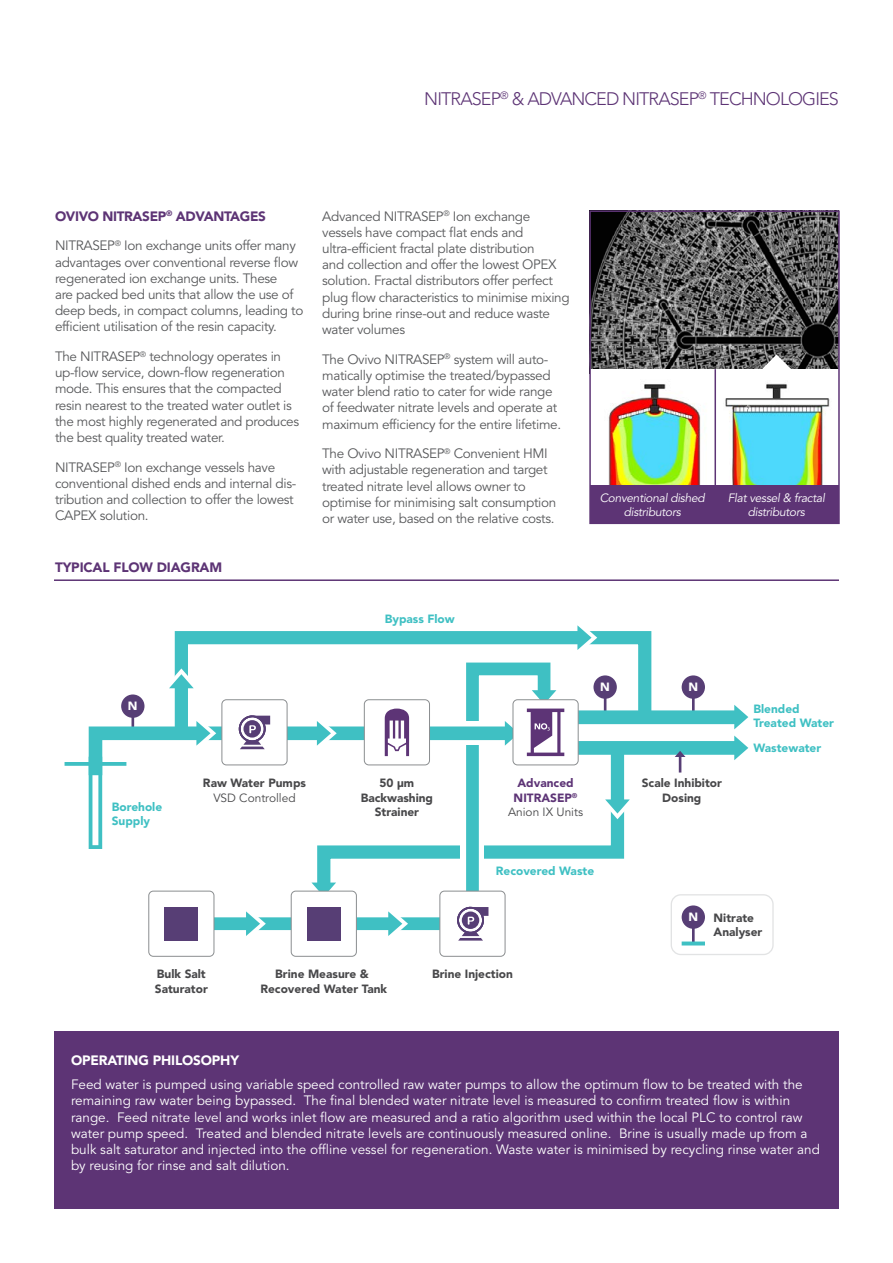
<style>
.page{position:relative;width:893px;height:1263px;background:#fff}
.page>*{position:absolute;margin:0;border:0;box-sizing:border-box;transform-origin:0 0}
.t1{font:300 18px "Avenir LT Std";letter-spacing:-.05em;color:#5d3475}
.t2{font:13.5px/16.2px "Avenir LT Std";letter-spacing:-.025em;color:#58595b}
.t3{font:13.5px/16.2px "Avenir LT Std";color:#fff}
.t4{font:900 13.5px "Avenir LT Std";letter-spacing:-.025em;color:#5d3475}
.t5{font:900 13.5px "Avenir LT Std";letter-spacing:-.01em;color:#fff}
.t6{font:italic 12px/14.4px "Avenir LT Std";letter-spacing:-.025em;color:#fff;text-align:center}
.t7{font:900 11.85px/14.5px "Avenir LT Std";color:#48484a;text-align:center}
.t8{font:900 11.85px/14.5px "Avenir LT Std";color:#3fc0c3}
.t9{font:900 11.85px/14.5px "Avenir LT Std";color:#5d3476;text-align:center}
.t10{font:11.85px "Avenir LT Std";color:#48484a}
.t11{font:900 11.85px "Avenir LT Std";color:#fff}
.s1{font-weight:400;color:#48484a}
</style>
<div class="page">
<hr style="left:54px;top:579px;width:785px;height:2px;background:#5d3475">
<img style="left:592px;top:213px;width:245px;height:156px">
<div style="left:54px;top:1032px;width:785px;height:177px;background:#5d3475"></div>
<hr style="left:679px;top:747px;width:2px;height:25px;background:#573e75">
<hr style="left:692px;top:693px;width:3px;height:21px;background:#573e75">
<div style="left:682px;top:675px;width:23px;height:24px;background:#573e75;border-radius:50%"></div>
<hr style="left:692px;top:923px;width:3px;height:21px;background:#573e75">
<div style="left:682px;top:905px;width:23px;height:24px;background:#573e75;border-radius:50%"></div>
<div style="left:121px;top:694px;width:23px;height:24px;background:#573e75;border-radius:50%"></div>
<svg style="left:439px;top:755px;width:186px;height:199px"></svg>
<svg style="left:169px;top:765px;width:388px;height:171px"></svg>
<div style="left:546px;top:710px;width:192px;height:14px;background:#3fc0c3"></div>
<svg style="left:682px;top:941px;width:23px;height:4px"></svg>
<div style="left:546px;top:741px;width:192px;height:14px;background:#3fc0c3"></div>
<svg style="left:169px;top:631px;width:489px;height:114px"></svg>
<div style="left:222px;top:700px;width:65px;height:65px;background:#fff;border-radius:5px"></div>
<div style="left:222px;top:699px;width:65px;height:66px;border:1px solid #8b8e90;border-radius:5px"></div>
<div style="left:364px;top:700px;width:65px;height:65px;background:#fff;border-radius:5px"></div>
<div style="left:364px;top:699px;width:66px;height:66px;border:1px solid #8b8e90;border-radius:5px"></div>
<svg style="left:246px;top:911px;width:20px;height:25px"></svg>
<svg style="left:388px;top:911px;width:20px;height:25px"></svg>
<svg style="left:605px;top:799px;width:25px;height:20px"></svg>
<svg style="left:675px;top:751px;width:10px;height:6px"></svg>
<svg style="left:311px;top:882px;width:25px;height:9px"></svg>
<svg style="left:169px;top:668px;width:25px;height:20px"></svg>
<svg style="left:577px;top:625px;width:20px;height:25px"></svg>
<svg style="left:734px;top:705px;width:14px;height:24px"></svg>
<svg style="left:734px;top:735px;width:14px;height:25px"></svg>
<div style="left:149px;top:891px;width:65px;height:65px;background:#fff;border-radius:5px"></div>
<div style="left:148px;top:891px;width:66px;height:66px;border:1px solid #8b8e90;border-radius:5px"></div>
<div style="left:513px;top:700px;width:65px;height:65px;background:#fff;border-radius:5px"></div>
<div style="left:513px;top:699px;width:65px;height:66px;border:1px solid #8b8e90;border-radius:5px"></div>
<svg style="left:527px;top:690px;width:37px;height:66px"></svg>
<div style="left:165px;top:907px;width:33px;height:33px;background:#573e75"></div>
<div style="left:291px;top:891px;width:65px;height:65px;background:#fff;border-radius:5px"></div>
<div style="left:291px;top:891px;width:66px;height:66px;border:1px solid #8b8e90;border-radius:5px"></div>
<div style="left:307px;top:907px;width:33px;height:33px;background:#573e75"></div>
<div style="left:440px;top:891px;width:65px;height:65px;background:#fff;border-radius:5px"></div>
<div style="left:440px;top:891px;width:65px;height:66px;border:1px solid #8b8e90;border-radius:5px"></div>
<svg style="left:457px;top:907px;width:31px;height:33px"></svg>
<svg style="left:88px;top:708px;width:433px;height:141px"></svg>
<svg style="left:65px;top:762px;width:61px;height:4px"></svg>
<div style="left:671px;top:894px;width:103px;height:61px;border:1px solid #e2e3e4;border-radius:10px"></div>
<img style="left:725px;top:383px;width:105px;height:102px">
<img style="left:608px;top:384px;width:93px;height:101px">
<div style="left:714px;top:485px;width:125px;height:39px;background:#5d3475"></div>
<div style="left:590px;top:485px;width:124px;height:39px;background:#5d3475"></div>
<div style="left:589px;top:210px;width:251px;height:314px;border:2px solid #5d3475"></div>
<svg style="left:760px;top:354px;width:33px;height:15px"></svg>
<hr style="left:714px;top:369px;width:2px;height:116px;background:#5d3475">
<h1 class="t1" style="left:424px;top:89px;width:416px">NITRASEP<sup>®</sup> &amp; ADVANCED NITRASEP<sup>®</sup> TECHNOLOGIES</h1>
<p class="t4" style="left:55px;top:208px;width:212px">OVIVO NITRASEP<sup>®</sup> ADVANTAGES</p>
<p class="t2" style="left:55px;top:238px;width:250px">NITRASEP<sup>®</sup> Ion exchange units offer many advantages over conventional reverse flow regenerated ion exchange units. These<br>are packed bed units that allow the use of deep beds, in compact columns, leading to efficient utilisation of the resin capacity.</p>
<p class="t2" style="left:55px;top:349px;width:246px">The NITRASEP<sup>®</sup> technology operates in up-flow service, down-flow regeneration mode. This ensures that the compacted resin nearest to the treated water outlet is the most highly regenerated and produces the best quality treated water.</p>
<p class="t2" style="left:55px;top:459px;width:243px">NITRASEP<sup>®</sup> Ion exchange vessels have conventional dished ends and internal dis&shy;tribution and collection to offer the lowest CAPEX solution.</p>
<p class="t4" style="left:55px;top:559px;width:169px">TYPICAL FLOW DIAGRAM</p>
<p class="t2" style="left:322px;top:208px;width:249px">Advanced NITRASEP<sup>®</sup> Ion exchange vessels have compact flat ends and ultra-efficient fractal plate distribution<br>and collection and offer the lowest OPEX solution. Fractal distributors offer perfect plug flow characteristics to minimise mixing during brine rinse-out and reduce waste water volumes</p>
<p class="t2" style="left:322px;top:351px;width:240px">The Ovivo NITRASEP<sup>®</sup> system will auto&shy;matically optimise the treated/bypassed water blend ratio to cater for wide range of feedwater nitrate levels and operate at maximum efficiency for the entire lifetime.</p>
<p class="t2" style="left:322px;top:446px;width:236px">The Ovivo NITRASEP<sup>®</sup> Convenient HMI with adjustable regeneration and target treated nitrate level allows owner to optimise for minimising salt consumption or water use, based on the relative costs.</p>
<p class="t8" style="left:385px;top:612px;width:71px">Bypass Flow</p>
<p class="t6" style="left:600px;top:491px;width:107px">Conventional dished distributors</p>
<p class="t6" style="left:728px;top:491px;width:99px">Flat vessel &amp; fractal distributors</p>
<p class="t11" style="left:128px;top:699px;width:11px">N</p>
<p class="t8" style="left:112px;top:799px;width:52px">Borehole<br>Supply</p>
<p class="t7" style="left:203px;top:776px;width:104px">Raw Water Pumps</p>
<p class="t10" style="left:213px;top:791px;width:84px">VSD Controlled</p>
<p class="t7" style="left:361px;top:776px;width:74px">50 µm<br>Backwashing<br>Strainer</p>
<p class="t11" style="left:600px;top:680px;width:11px">N</p>
<p class="t9" style="left:508px;top:776px;width:77px">Advanced<br>NITRASEP<sup>®<br></sup><span class="s1">Anion IX Units</span></p>
<p class="t8" style="left:496px;top:863px;width:100px">Recovered Waste</p>
<p class="t11" style="left:688px;top:680px;width:11px">N</p>
<p class="t7" style="left:642px;top:776px;width:82px">Scale Inhibitor<br>Dosing</p>
<p class="t8" style="left:753px;top:702px;width:82px">Blended<br>Treated Water</p>
<p class="t8" style="left:753px;top:740px;width:69px">Wastewater</p>
<p class="t11" style="left:688px;top:910px;width:11px">N</p>
<p class="t7" style="left:714px;top:910px;width:50px;text-align:left">Nitrate<br>Analyser</p>
<p class="t7" style="left:155px;top:967px;width:55px;text-align:left">Bulk Salt<br>Saturator</p>
<p class="t7" style="left:260px;top:967px;width:128px">Brine Measure &amp;<br>Recovered Water Tank</p>
<p class="t7" style="left:432px;top:967px;width:82px">Brine Injection</p>
<p class="t5" style="left:71px;top:1052px;width:170px">OPERATING PHILOSOPHY</p>
<p class="t3" style="left:71px;top:1077px;width:750px">Feed water is pumped using variable speed controlled raw water pumps to allow the optimum flow to be treated with the remaining raw water being bypassed. The final blended water nitrate level is measured to confirm treated flow is within range. Feed nitrate level and works inlet flow are measured and a ratio algorithm used within the local PLC to control raw water pump speed. Treated and blended nitrate levels are continuously measured online. Brine is usually made up from a bulk salt saturator and injected into the offline vessel for regeneration. Waste water is minimised by recycling rinse water and by reusing for rinse and salt dilution.</p>
</div>
